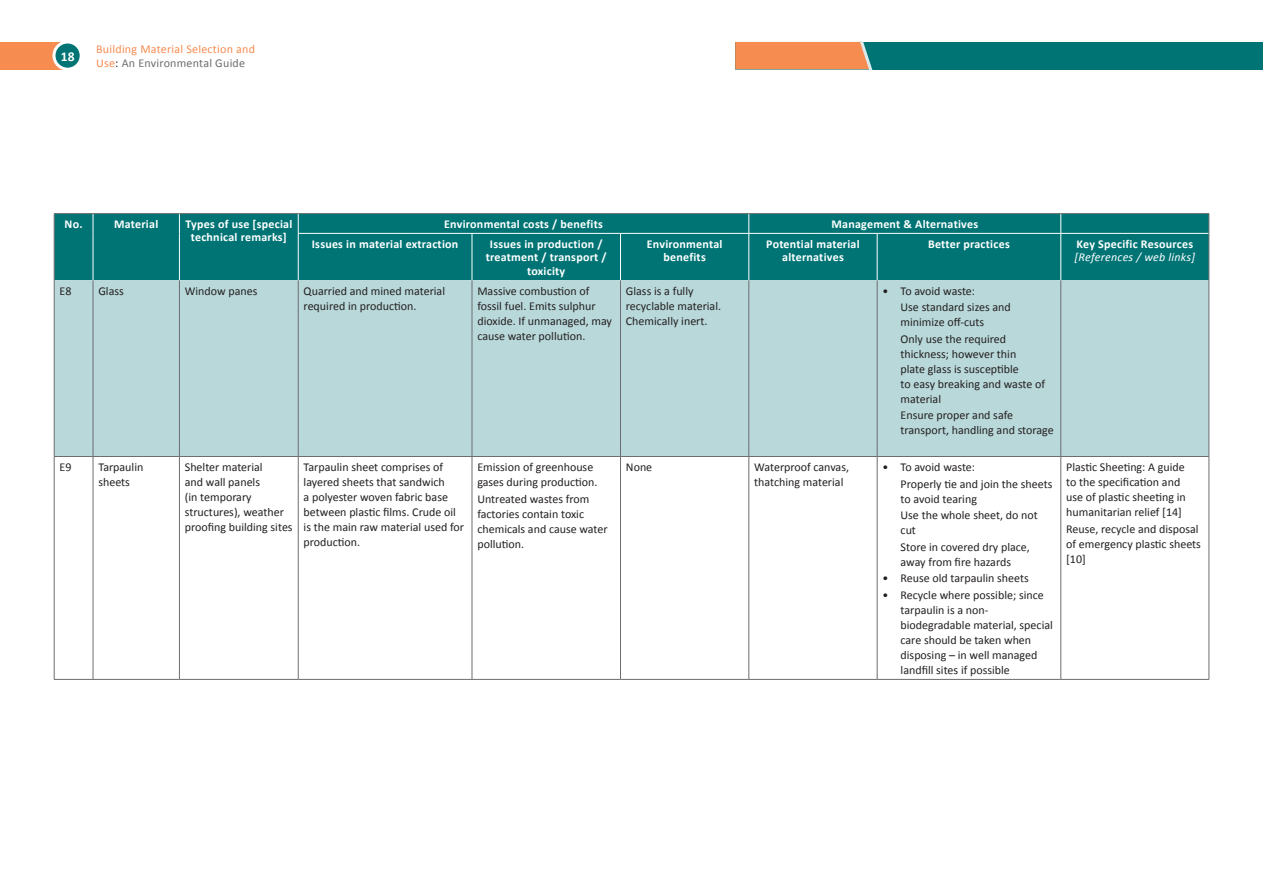
<style>
.page{position:relative;width:1263px;height:893px;background:#fff}
.page>*{position:absolute;margin:0;border:0;box-sizing:border-box;transform-origin:0 0}
.t1{font:700 13.5px "Calibri";color:#fff}
.t2{font:12px/15px "Calibri";color:#231f20}
.t3{font:700 12px/13.5px "Calibri";letter-spacing:.02em;color:#fff;text-align:center}
.t4{font:12px/14.4px "Calibri";letter-spacing:.02em;color:#f68c50}
.t5{font:italic 12px "Calibri";letter-spacing:.02em;color:#fff}
.s1{color:#231f20}
.s2{color:#6c6d70}
</style>
<div class="page">
<div style="left:0;top:42px;width:62px;height:27px;background:#f68c50"></div>
<div style="left:54px;top:42px;width:27px;height:27px;background:#007475;border-radius:50%"></div>
<div style="left:52px;top:41px;width:31px;height:30px;border:3px solid #fff;border-radius:50%"></div>
<div style="left:735px;top:42px;width:528px;height:27px;background:#007475"></div>
<div style="left:735px;top:42px;width:137px;height:27px;background:#f68c50"></div>
<div style="left:55px;top:214px;width:1154px;height:66px;background:#007475"></div>
<div style="left:55px;top:280px;width:1154px;height:176px;background:#b9d8da"></div>
<hr style="left:54px;top:280px;width:1px;height:176px;background:#6c6d70">
<hr style="left:93px;top:280px;width:1px;height:176px;background:#6c6d70">
<hr style="left:179px;top:280px;width:1px;height:176px;background:#6c6d70">
<hr style="left:298px;top:280px;width:1px;height:176px;background:#6c6d70">
<hr style="left:472px;top:280px;width:1px;height:176px;background:#6c6d70">
<hr style="left:620px;top:280px;width:1px;height:176px;background:#6c6d70">
<hr style="left:748px;top:280px;width:1px;height:176px;background:#6c6d70">
<hr style="left:877px;top:280px;width:1px;height:176px;background:#6c6d70">
<hr style="left:1060px;top:280px;width:1px;height:176px;background:#6c6d70">
<hr style="left:1209px;top:280px;width:1px;height:176px;background:#6c6d70">
<hr style="left:54px;top:456px;width:39px;height:1px;background:#6c6d70">
<hr style="left:54px;top:457px;width:1px;height:222px;background:#6c6d70">
<hr style="left:93px;top:456px;width:86px;height:1px;background:#6c6d70">
<hr style="left:93px;top:457px;width:1px;height:222px;background:#6c6d70">
<hr style="left:179px;top:456px;width:119px;height:1px;background:#6c6d70">
<hr style="left:179px;top:457px;width:1px;height:222px;background:#6c6d70">
<hr style="left:298px;top:456px;width:174px;height:1px;background:#6c6d70">
<hr style="left:298px;top:457px;width:1px;height:222px;background:#6c6d70">
<hr style="left:472px;top:456px;width:148px;height:1px;background:#6c6d70">
<hr style="left:472px;top:457px;width:1px;height:222px;background:#6c6d70">
<hr style="left:620px;top:456px;width:129px;height:1px;background:#6c6d70">
<hr style="left:620px;top:457px;width:1px;height:222px;background:#6c6d70">
<hr style="left:749px;top:456px;width:128px;height:1px;background:#6c6d70">
<hr style="left:748px;top:457px;width:1px;height:222px;background:#6c6d70">
<hr style="left:877px;top:456px;width:184px;height:1px;background:#6c6d70">
<hr style="left:877px;top:457px;width:1px;height:222px;background:#6c6d70">
<hr style="left:1061px;top:456px;width:148px;height:1px;background:#6c6d70">
<hr style="left:1060px;top:457px;width:1px;height:222px;background:#6c6d70">
<hr style="left:1209px;top:457px;width:1px;height:222px;background:#6c6d70">
<hr style="left:54px;top:679px;width:39px;height:1px;background:#6c6d70">
<hr style="left:93px;top:679px;width:86px;height:1px;background:#6c6d70">
<hr style="left:179px;top:679px;width:119px;height:1px;background:#6c6d70">
<hr style="left:298px;top:679px;width:174px;height:1px;background:#6c6d70">
<hr style="left:472px;top:679px;width:148px;height:1px;background:#6c6d70">
<hr style="left:620px;top:679px;width:129px;height:1px;background:#6c6d70">
<hr style="left:749px;top:679px;width:128px;height:1px;background:#6c6d70">
<hr style="left:877px;top:679px;width:184px;height:1px;background:#6c6d70">
<hr style="left:1061px;top:679px;width:148px;height:1px;background:#6c6d70">
<svg style="left:93px;top:214px;width:1px;height:19px"></svg>
<svg style="left:179px;top:214px;width:1px;height:19px"></svg>
<hr style="left:93px;top:233px;width:1px;height:47px;background:#fff">
<hr style="left:179px;top:233px;width:1px;height:47px;background:#fff">
<svg style="left:298px;top:214px;width:1px;height:19px"></svg>
<svg style="left:748px;top:214px;width:1px;height:19px"></svg>
<svg style="left:1060px;top:214px;width:1px;height:19px"></svg>
<hr style="left:298px;top:233px;width:174px;height:1px;background:#fff">
<hr style="left:298px;top:234px;width:1px;height:46px;background:#fff">
<hr style="left:472px;top:233px;width:148px;height:1px;background:#fff">
<hr style="left:472px;top:234px;width:1px;height:46px;background:#fff">
<hr style="left:620px;top:233px;width:129px;height:1px;background:#fff">
<hr style="left:620px;top:234px;width:1px;height:46px;background:#fff">
<hr style="left:749px;top:233px;width:128px;height:1px;background:#fff">
<hr style="left:748px;top:234px;width:1px;height:46px;background:#fff">
<hr style="left:877px;top:233px;width:184px;height:1px;background:#fff">
<hr style="left:877px;top:234px;width:1px;height:46px;background:#fff">
<hr style="left:1061px;top:233px;width:148px;height:1px;background:#fff">
<hr style="left:1060px;top:234px;width:1px;height:46px;background:#fff">
<hr style="left:54px;top:213px;width:39px;height:1px;background:#6c6d70">
<svg style="left:54px;top:214px;width:1px;height:19px"></svg>
<hr style="left:93px;top:213px;width:86px;height:1px;background:#6c6d70">
<hr style="left:179px;top:213px;width:119px;height:1px;background:#6c6d70">
<hr style="left:54px;top:233px;width:1px;height:47px;background:#6c6d70">
<hr style="left:298px;top:213px;width:174px;height:1px;background:#6c6d70">
<hr style="left:472px;top:213px;width:148px;height:1px;background:#6c6d70">
<hr style="left:620px;top:213px;width:129px;height:1px;background:#6c6d70">
<hr style="left:749px;top:213px;width:128px;height:1px;background:#6c6d70">
<hr style="left:877px;top:213px;width:184px;height:1px;background:#6c6d70">
<hr style="left:1061px;top:213px;width:148px;height:1px;background:#6c6d70">
<svg style="left:1209px;top:214px;width:1px;height:19px"></svg>
<hr style="left:1209px;top:233px;width:1px;height:47px;background:#6c6d70">
<p class="t1" style="left:61px;top:48px;width:15px">18</p>
<p class="t4" style="left:96px;top:41px;width:160px">Building Material Selection and<br>Use<span class="s1">:</span> <span class="s2">An Environmental Guide</span></p>
<p class="t3" style="left:65px;top:217px;width:20px">No.</p>
<p class="t3" style="left:114px;top:217px;width:46px">Material</p>
<p class="t3" style="left:185px;top:217px;width:108px">Types of use [special technical remarks]</p>
<p class="t3" style="left:444px;top:217px;width:160px">Environmental costs / benefits</p>
<p class="t3" style="left:831px;top:217px;width:148px">Management &amp; Alternatives</p>
<p class="t3" style="left:312px;top:236px;width:148px">Issues in material extraction</p>
<p class="t3" style="left:486px;top:236px;width:122px">Issues in production / treatment / transport / toxicity</p>
<p class="t3" style="left:647px;top:236px;width:77px">Environmental benefits</p>
<p class="t3" style="left:766px;top:236px;width:95px">Potential material alternatives</p>
<p class="t3" style="left:928px;top:236px;width:83px">Better practices</p>
<p class="t3" style="left:1076px;top:236px;width:118px">Key Specific Resources</p>
<p class="t5" style="left:1075px;top:249px;width:122px">[References / web links]</p>
<p class="t2" style="left:60px;top:283px;width:13px">E8</p>
<p class="t2" style="left:98px;top:283px;width:27px">Glass</p>
<p class="t2" style="left:185px;top:283px;width:74px">Window panes</p>
<p class="t2" style="left:304px;top:283px;width:143px">Quarried and mined material required in production.</p>
<p class="t2" style="left:477px;top:283px;width:136px">Massive combustion of fossil fuel. Emits sulphur dioxide. If unmanaged, may cause water pollution.</p>
<p class="t2" style="left:626px;top:283px;width:97px">Glass is a fully recyclable material.<br>Chemically inert.</p>
<p class="t2" style="left:900px;top:282px;width:112px;line-height:16.6px;text-indent:-18px">• To avoid waste:<br>Use standard sizes and</p>
<p class="t2" style="left:900px;top:313px;width:107px;line-height:16.6px">minimize off-cuts<br>Only use the required</p>
<p class="t2" style="left:900px;top:346px;width:146px">thickness; however thin<br>plate glass is susceptible<br>to easy breaking and waste of material</p>
<p class="t2" style="left:900px;top:407px;width:155px">Ensure proper and safe transport, handling and storage</p>
<p class="t2" style="left:60px;top:459px;width:13px">E9</p>
<p class="t2" style="left:98px;top:459px;width:46px">Tarpaulin sheets</p>
<p class="t2" style="left:185px;top:459px;width:109px">Shelter material<br>and wall panels<br>(in temporary structures), weather proofing building sites</p>
<p class="t2" style="left:304px;top:459px;width:162px">Tarpaulin sheet comprises of layered sheets that sandwich<br>a polyester woven fabric base between plastic films. Crude oil is the main raw material used for production.</p>
<p class="t2" style="left:477px;top:459px;width:122px">Emission of greenhouse gases during production.</p>
<p class="t2" style="left:477px;top:490px;width:132px">Untreated wastes from factories contain toxic chemicals and cause water pollution.</p>
<p class="t2" style="left:626px;top:459px;width:28px">None</p>
<p class="t2" style="left:754px;top:459px;width:96px">Waterproof canvas, thatching material</p>
<p class="t2" style="left:900px;top:458px;width:153px;line-height:16.6px;text-indent:-18px">• To avoid waste:<br>Properly tie and join the sheets</p>
<p class="t2" style="left:900px;top:490px;width:139px;line-height:16.6px">to avoid tearing<br>Use the whole sheet, do not</p>
<p class="t2" style="left:900px;top:521px;width:131px;line-height:16.6px">cut<br>Store in covered dry place,</p>
<p class="t2" style="left:900px;top:554px;width:112px">away from fire hazards</p>
<p class="t2" style="left:882px;top:570px;width:148px">• Reuse old tarpaulin sheets</p>
<p class="t2" style="left:900px;top:587px;width:154px;text-indent:-18px">• Recycle where possible; since tarpaulin is a non&shy;biodegradable material, special care should be taken when disposing – in well managed landfill sites if possible</p>
<p class="t2" style="left:1066px;top:459px;width:121px">Plastic Sheeting: A guide to the specification and use of plastic sheeting in humanitarian relief [14]</p>
<p class="t2" style="left:1066px;top:520px;width:136px">Reuse, recycle and disposal of emergency plastic sheets [10]</p>
</div>
